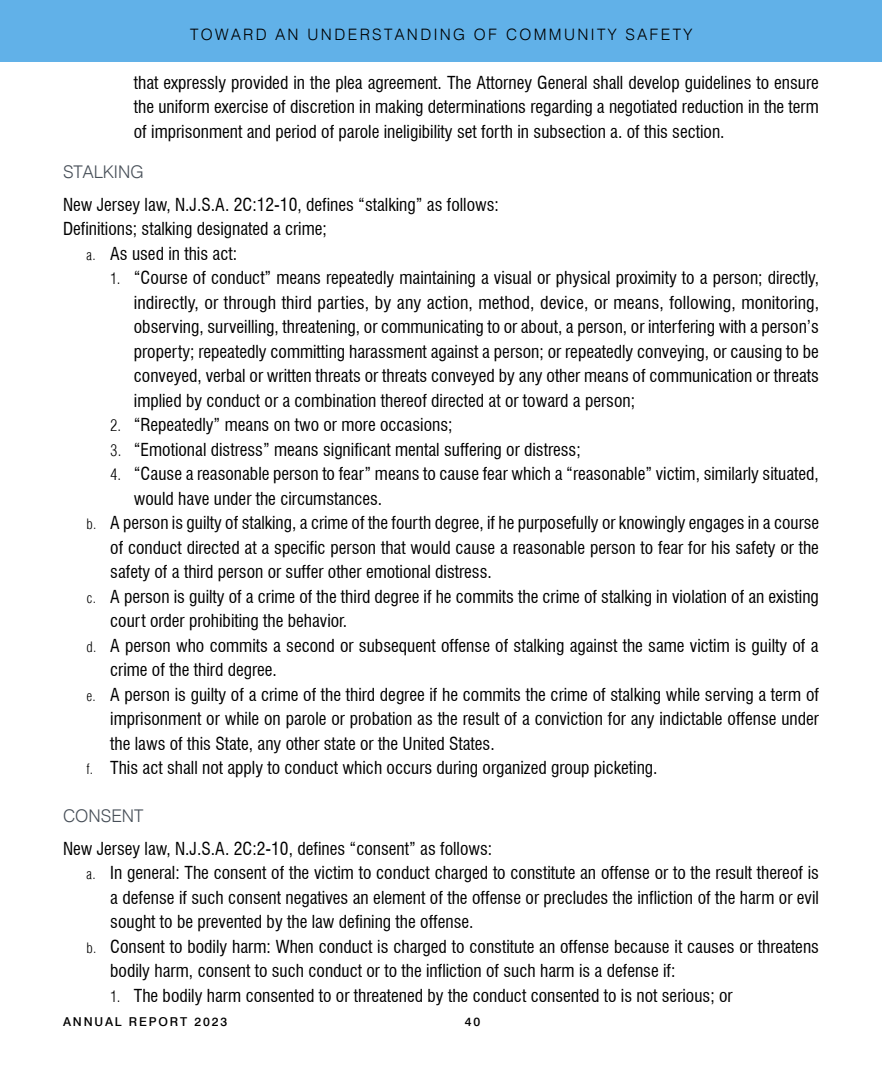
<style>
.page{position:relative;width:882px;height:1071px;background:#fff}
.page>*{position:absolute;margin:0;border:0;box-sizing:border-box;transform-origin:0 0}
.t1{font:condensed 17.5px/24.5px "Swiss 721 BT";color:#000;text-align:justify}
.t2{font:300 17.5px "Swiss 721 BT";color:#474f58}
.t3{font:300 15.75px "Swiss 721 BT";letter-spacing:.15em;color:#000}
.t4{font:500 12.25px "Swiss 721 BT";letter-spacing:.15em;color:#000}
.s1{font-weight:300;font-size:14px}
.s2{font-weight:300;font-size:15.75px}
</style>
<div class="page">
<div style="left:0;top:0;width:882px;height:62px;background:#61b1e8"></div>
<p class="t3" style="left:190px;top:25px;width:504px">TOWARD AN UNDERSTANDING OF COMMUNITY SAFETY</p>
<p class="t1" style="left:134px;top:70px;width:687px">that expressly provided in the plea agreement. The Attorney General shall develop guidelines to ensure the uniform exercise of discretion in making determinations regarding a negotiated reduction in the term of imprisonment and period of parole ineligibility set forth in subsection a. of this section.</p>
<p class="t2" style="left:63px;top:161px;width:82px">STALKING</p>
<p class="t1" style="left:63px;top:192px;width:438px">New Jersey law, N.J.S.A. 2C:12-10, defines “stalking” as follows:</p>
<p class="t1" style="left:63px;top:216px;width:265px">Definitions; stalking designated a crime;</p>
<p class="t1" style="left:87px;top:241px;width:152px"><span class="s1">a.</span> As used in this act:</p>
<p class="t1" style="left:134px;top:265px;width:687px;text-indent:-24px"><span class="s2">1.</span> “Course of conduct” means repeatedly maintaining a visual or physical proximity to a person; directly, indirectly, or through third parties, by any action, method, device, or means, following, monitoring, observing, surveilling, threatening, or communicating to or about, a person, or interfering with a person’s property; repeatedly committing harassment against a person; or repeatedly conveying, or causing to be conveyed, verbal or written threats or threats conveyed by any other means of communication or threats implied by conduct or a combination thereof directed at or toward a person;</p>
<p class="t1" style="left:110px;top:412px;width:344px"><span class="s2">2.</span> “Repeatedly” means on two or more occasions;</p>
<p class="t1" style="left:110px;top:437px;width:472px"><span class="s2">3.</span> “Emotional distress” means significant mental suffering or distress;</p>
<p class="t1" style="left:110px;top:461px;width:710px"><span class="s2">4.</span> “Cause a reasonable person to fear” means to cause fear which a “reasonable” victim, similarly situated,</p>
<p class="t1" style="left:134px;top:486px;width:250px">would have under the circumstances.</p>
<p class="t1" style="left:87px;top:510px;width:734px"><span class="s1">b.</span> A person is guilty of stalking, a crime of the fourth degree, if he purposefully or knowingly engages in a course</p>
<p class="t1" style="left:110px;top:535px;width:710px">of conduct directed at a specific person that would cause a reasonable person to fear for his safety or the</p>
<p class="t1" style="left:110px;top:559px;width:383px">safety of a third person or suffer other emotional distress.</p>
<p class="t1" style="left:87px;top:584px;width:734px"><span class="s1">c.</span> A person is guilty of a crime of the third degree if he commits the crime of stalking in violation of an existing</p>
<p class="t1" style="left:110px;top:608px;width:238px">court order prohibiting the behavior.</p>
<p class="t1" style="left:87px;top:633px;width:733px"><span class="s1">d.</span> A person who commits a second or subsequent offense of stalking against the same victim is guilty of a</p>
<p class="t1" style="left:110px;top:657px;width:168px">crime of the third degree.</p>
<p class="t1" style="left:87px;top:682px;width:734px"><span class="s1">e.</span> A person is guilty of a crime of the third degree if he commits the crime of stalking while serving a term of</p>
<p class="t1" style="left:110px;top:706px;width:710px">imprisonment or while on parole or probation as the result of a conviction for any indictable offense under</p>
<p class="t1" style="left:110px;top:731px;width:386px">the laws of this State, any other state or the United States.</p>
<p class="t1" style="left:87px;top:755px;width:572px"><span class="s1">f.</span> This act shall not apply to conduct which occurs during organized group picketing.</p>
<p class="t2" style="left:63px;top:805px;width:82px">CONSENT</p>
<p class="t1" style="left:63px;top:836px;width:431px">New Jersey law, N.J.S.A. 2C:2-10, defines “consent” as follows:</p>
<p class="t1" style="left:87px;top:860px;width:734px"><span class="s1">a.</span> In general: The consent of the victim to conduct charged to constitute an offense or to the result thereof is</p>
<p class="t1" style="left:110px;top:885px;width:710px">a defense if such consent negatives an element of the offense or precludes the infliction of the harm or evil</p>
<p class="t1" style="left:110px;top:909px;width:365px">sought to be prevented by the law defining the offense.</p>
<p class="t1" style="left:87px;top:934px;width:734px"><span class="s1">b.</span> Consent to bodily harm: When conduct is charged to constitute an offense because it causes or threatens</p>
<p class="t1" style="left:110px;top:958px;width:567px">bodily harm, consent to such conduct or to the infliction of such harm is a defense if:</p>
<p class="t1" style="left:110px;top:983px;width:624px"><span class="s2">1.</span> The bodily harm consented to or threatened by the conduct consented to is not serious; or</p>
<p class="t4" style="left:63px;top:1014px;width:166px">ANNUAL REPORT 2023</p>
<p class="t4" style="left:465px;top:1014px;width:17px">40</p>
</div>
